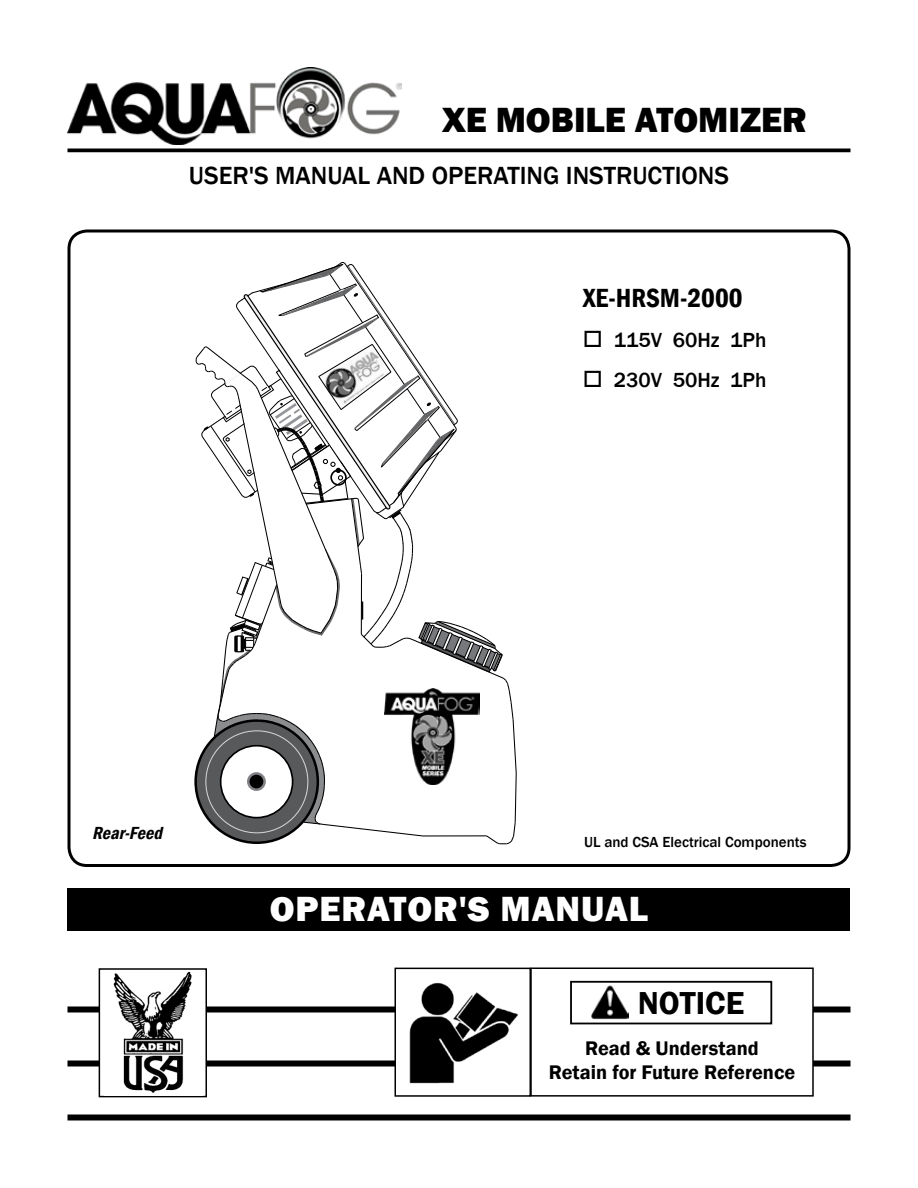
<style>
.page{position:relative;width:918px;height:1188px;background:#fff}
.page>*{position:absolute;margin:0;border:0;box-sizing:border-box;transform-origin:0 0}
.t1{font:800 36px "Franklin Gothic";color:#000}
.t2{font:800 36px "Franklin Gothic";letter-spacing:.025em;color:#fff}
.t3{font:600 32.7px "Franklin Gothic";color:#000}
.t4{font:600 condensed 27px "Franklin Gothic";color:#000}
.t5{font:500 25.5px "Franklin Gothic";color:#000}
.t6{font:500 21px "Franklin Gothic";color:#000}
.t7{font:600 20.25px/24.3px "Franklin Gothic";color:#000;text-align:center}
.t8{font:italic 600 condensed 18px "Franklin Gothic";color:#000}
.t9{font:500 15px "Franklin Gothic";color:#000}
</style>
<div class="page">
<div style="left:68px;top:230px;width:782px;height:637px;border:3px solid #000;border-radius:18px"></div>
<div style="left:68px;top:1114px;width:782px;height:6px;background:#000"></div>
<div style="left:68px;top:1060px;width:782px;height:6px;background:#000"></div>
<div style="left:68px;top:1006px;width:782px;height:6px;background:#000"></div>
<div style="left:531px;top:968px;width:282px;height:128px;background:#fff"></div>
<div style="left:530px;top:968px;width:284px;height:129px;border:2px solid #000"></div>
<svg style="left:68px;top:148px;width:782px;height:4px;fill:#000"></svg>
<div style="left:395px;top:968px;width:135px;height:128px;background:#fff"></div>
<div style="left:394px;top:968px;width:137px;height:129px;border:2px solid #000"></div>
<img style="left:409px;top:982px;width:109px;height:102px">
<div style="left:68px;top:888px;width:782px;height:42px;background:#000"></div>
<div style="left:99px;top:969px;width:107px;height:128px;background:#fff"></div>
<div style="left:99px;top:968px;width:108px;height:129px;border:2px solid #000"></div>
<img style="left:104px;top:971px;width:98px;height:124px">
<div style="left:570px;top:981px;width:202px;height:43px;border:2px solid #000"></div>
<img style="left:591px;top:983px;width:37px;height:37px">
<img style="left:68px;top:68px;width:333px;height:77px">
<svg style="left:195px;top:262px;width:322px;height:583px"></svg>
<h1 class="t1" style="left:442px;top:96px;width:366px">XE MOBILE ATOMIZER</h1>
<p class="t5" style="left:189px;top:160px;width:542px">USER'S MANUAL AND OPERATING INSTRUCTIONS</p>
<h3 class="t4" style="left:583px;top:280px;width:162px">XE-HRSM-2000</h3>
<p class="t6" style="left:583px;top:327px;width:185px">□ 115V 60Hz 1Ph</p>
<p class="t6" style="left:583px;top:367px;width:185px">□ 230V 50Hz 1Ph</p>
<p class="t8" style="left:92px;top:821px;width:76px">Rear-Feed</p>
<p class="t9" style="left:584px;top:832px;width:224px">UL and CSA Electrical Components</p>
<h1 class="t2" style="left:270px;top:885px;width:380px">OPERATOR'S MANUAL</h1>
<h2 class="t3" style="left:638px;top:983px;width:108px">NOTICE</h2>
<p class="t7" style="left:549px;top:1036px;width:248px">Read &amp; Understand<br>Retain for Future Reference</p>
</div>
